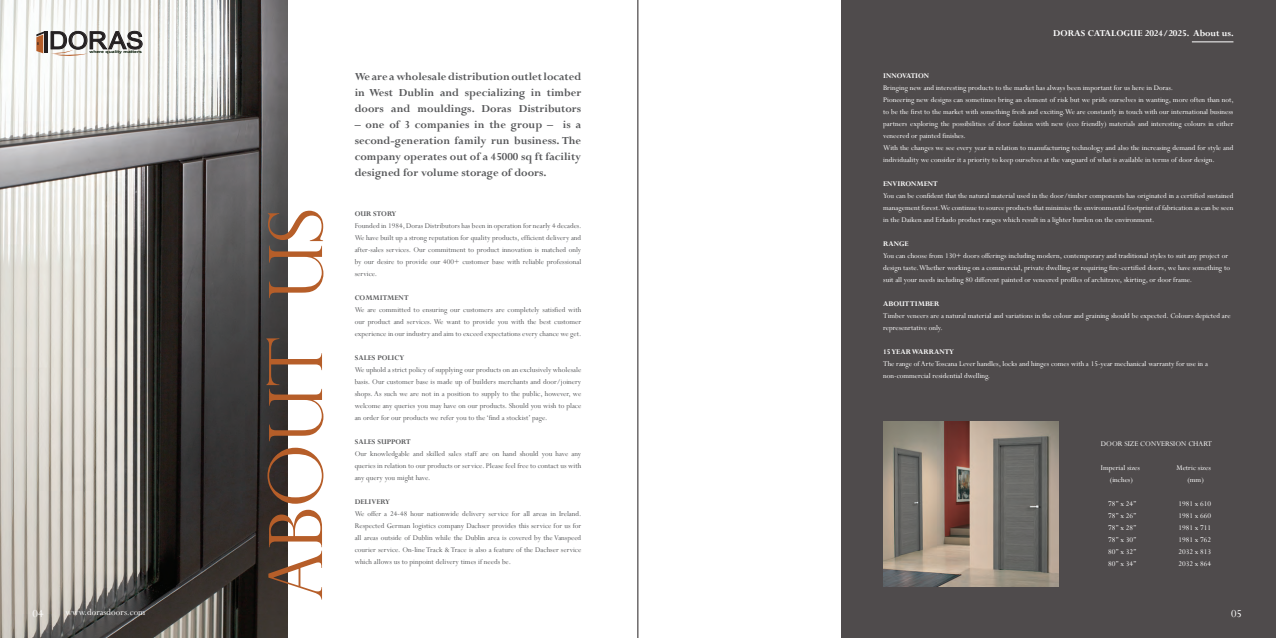
<style>
.page{position:relative;width:1276px;height:638px;background:#fff}
.page>*{position:absolute;margin:0;border:0;box-sizing:border-box;transform-origin:0 0}
.t1{font:300 73.7px "Perpetua Titling";color:#b65e29}
.t2{font:24.1px "Arial";color:#231f20;scale:1.08 1}
.t3{font:700 12px/16px "Perpetua";color:#57585a;text-align:justify}
.t4{font:12px "Perpetua";color:#fff}
.t5{font:700 10px "Perpetua";color:#fff}
.t6{font:10px "Perpetua";color:#fff}
.t7{font:8px/12px "Perpetua";color:#fff}
.t8{font:8px/12px "Perpetua";color:#57585a;text-align:justify}
.t9{font:700 8px "Perpetua";color:#fff}
.t10{font:700 8px "Perpetua";color:#57585a}
.t11{font:700 3.9px "Arial Narrow";color:#001400;scale:1.59 1}
</style>
<div class="page">
<hr style="left:637px;top:0;width:1px;height:638px;background:#231f20">
<div style="left:841px;top:0;width:435px;height:638px;background:#4f4b4c"></div>
<img style="left:0;top:0;width:287px;height:638px">
<hr style="left:1191px;top:41px;width:42px;height:1px;background:#fff">
<hr style="left:44px;top:31px;width:3px;height:22px;background:#231f20">
<svg style="left:36px;top:31px;width:8px;height:22px"></svg>
<svg style="left:51px;top:31px;width:91px;height:27px"></svg>
<img style="left:883px;top:421px;width:175px;height:165px">
<p class="t2" style="left:49px;top:24px;width:89px">DORAS</p>
<p class="t11" style="left:89px;top:49px;width:35px">where quality matters</p>
<p class="t1" style="left:251px;top:600px;width:393px;rotate:-90deg">ABOUT US</p>
<p class="t3" style="left:355px;top:68px;width:228px">We are a wholesale distribution outlet located in West Dublin and specializing in timber doors and mouldings. Doras Distributors</p>
<p class="t3" style="left:355px;top:116px;width:228px">– one of 3 companies in the group – is a second-generation family run business. The company operates out of a 45000 sq ft facility designed for volume storage of doors.</p>
<p class="t10" style="left:355px;top:208px;width:43px">OUR STORY</p>
<p class="t8" style="left:355px;top:219px;width:228px">Founded in 1984, Doras Distributors has been in operation for nearly 4 decades.<br>We have built up a strong reputation for quality products, efficient delivery and after-sales services. Our commitment to product innovation is matched only by our desire to provide our 400+ customer base with reliable professional service.</p>
<p class="t10" style="left:355px;top:292px;width:55px">COMMITMENT</p>
<p class="t8" style="left:355px;top:303px;width:228px">We are committed to ensuring our customers are completely satisfied with our product and services. We want to provide you with the best customer experience in our industry and aim to exceed expectations every chance we get.</p>
<p class="t10" style="left:355px;top:352px;width:51px">SALES POLICY</p>
<p class="t8" style="left:355px;top:363px;width:228px">We uphold a strict policy of supplying our products on an exclusively wholesale basis. Our customer base is made up of builders merchants and door/joinery shops. As such we are not in a position to supply to the public, however, we welcome any queries you may have on our products. Should you wish to place an order for our products we refer you to the ‘find a stockist’ page.</p>
<p class="t10" style="left:355px;top:436px;width:57px">SALES SUPPORT</p>
<p class="t8" style="left:355px;top:447px;width:228px">Our knowledgable and skilled sales staff are on hand should you have any queries in relation to our products or service. Please feel free to contact us with any query you might have.</p>
<p class="t10" style="left:355px;top:496px;width:37px">DELIVERY</p>
<p class="t8" style="left:355px;top:507px;width:228px">We offer a 24-48 hour nationwide delivery service for all areas in Ireland.<br>Respected German logistics company Dachser provides this service for us for all areas outside of Dublin while the Dublin area is covered by the Vanspeed courier service. On-line Track &amp; Trace is also a feature of the Dachser service which allows us to pinpoint delivery times if needs be.</p>
<p class="t5" style="left:1053px;top:27px;width:182px">DORAS CATALOGUE 2024/2025. About us.</p>
<p class="t9" style="left:883px;top:70px;width:47px">INNOVATION</p>
<p class="t7" style="left:883px;top:81px;width:291px">Bringing new and interesting products to the market has always been important for us here in Doras.</p>
<p class="t7" style="left:883px;top:93px;width:352px;text-align:justify">Pioneering new designs can sometimes bring an element of risk but we pride ourselves in wanting, more often than not, to be the first to the market with something fresh and exciting. We are constantly in touch with our international business partners exploring the possibilities of door fashion with new (eco friendly) materials and interesting colours in either veneered or painted finishes.</p>
<p class="t7" style="left:883px;top:141px;width:352px">With the changes we see every year in relation to manufacturing technology and also the increasing demand for style and individuality we consider it a priority to keep ourselves at the vanguard of what is available in terms of door design.</p>
<p class="t9" style="left:883px;top:178px;width:56px">ENVIRONMENT</p>
<p class="t7" style="left:883px;top:189px;width:352px;text-align:justify">You can be confident that the natural material used in the door/timber components has originated in a certified sustained management forest. We continue to source products that minimise the environmental footprint of fabrication as can be seen in the Daiken and Erkado product ranges which result in a lighter burden on the environment.</p>
<p class="t9" style="left:883px;top:238px;width:27px">RANGE</p>
<p class="t7" style="left:883px;top:249px;width:348px">You can choose from 130+ doors offerings including modern, contemporary and traditional styles to suit any project or design taste. Whether working on a commercial, private dwelling or requiring fire-certified doors, we have something to suit all your needs including 80 different painted or veneered profiles of architrave, skirting, or door frame.</p>
<p class="t9" style="left:883px;top:298px;width:58px">ABOUT TIMBER</p>
<p class="t7" style="left:883px;top:309px;width:349px">Timber veneers are a natural material and variations in the colour and graining should be expected. Colours depicted are represenrtative only.</p>
<p class="t9" style="left:883px;top:346px;width:72px">15 YEAR WARRANTY</p>
<p class="t7" style="left:883px;top:357px;width:326px">The range of Arte Toscana Lever handles, locks and hinges comes with a 15-year mechanical warranty for use in a non-commercial residential dwelling.</p>
<p class="t7" style="left:1101px;top:438px;width:113px">DOOR SIZE CONVERSION CHART</p>
<p class="t7" style="left:1101px;top:462px;width:41px">Imperial sizes</p>
<p class="t7" style="left:1176px;top:462px;width:36px">Metric sizes</p>
<p class="t7" style="left:1110px;top:474px;width:25px">(inches)</p>
<p class="t7" style="left:1187px;top:474px;width:18px">(mm)</p>
<p class="t7" style="left:1108px;top:498px;width:30px">78’’ x 24’’</p>
<p class="t7" style="left:1178px;top:498px;width:34px">1981 x 610</p>
<p class="t7" style="left:1108px;top:510px;width:30px">78’’ x 26’’</p>
<p class="t7" style="left:1178px;top:510px;width:34px">1981 x 660</p>
<p class="t7" style="left:1108px;top:522px;width:30px">78’’ x 28’’</p>
<p class="t7" style="left:1178px;top:522px;width:34px">1981 x 711</p>
<p class="t7" style="left:1108px;top:534px;width:30px">78’’ x 30’’</p>
<p class="t7" style="left:1178px;top:534px;width:34px">1981 x 762</p>
<p class="t7" style="left:1108px;top:546px;width:30px">80’’ x 32’’</p>
<p class="t7" style="left:1178px;top:546px;width:34px">2032 x 813</p>
<p class="t7" style="left:1108px;top:558px;width:30px">80’’ x 34’’</p>
<p class="t7" style="left:1178px;top:558px;width:34px">2032 x 864</p>
<p class="t4" style="left:33px;top:605px;width:12px">04</p>
<p class="t6" style="left:65px;top:606px;width:81px">www.dorasdoors.com</p>
<p class="t4" style="left:1231px;top:605px;width:12px">05</p>
</div>
